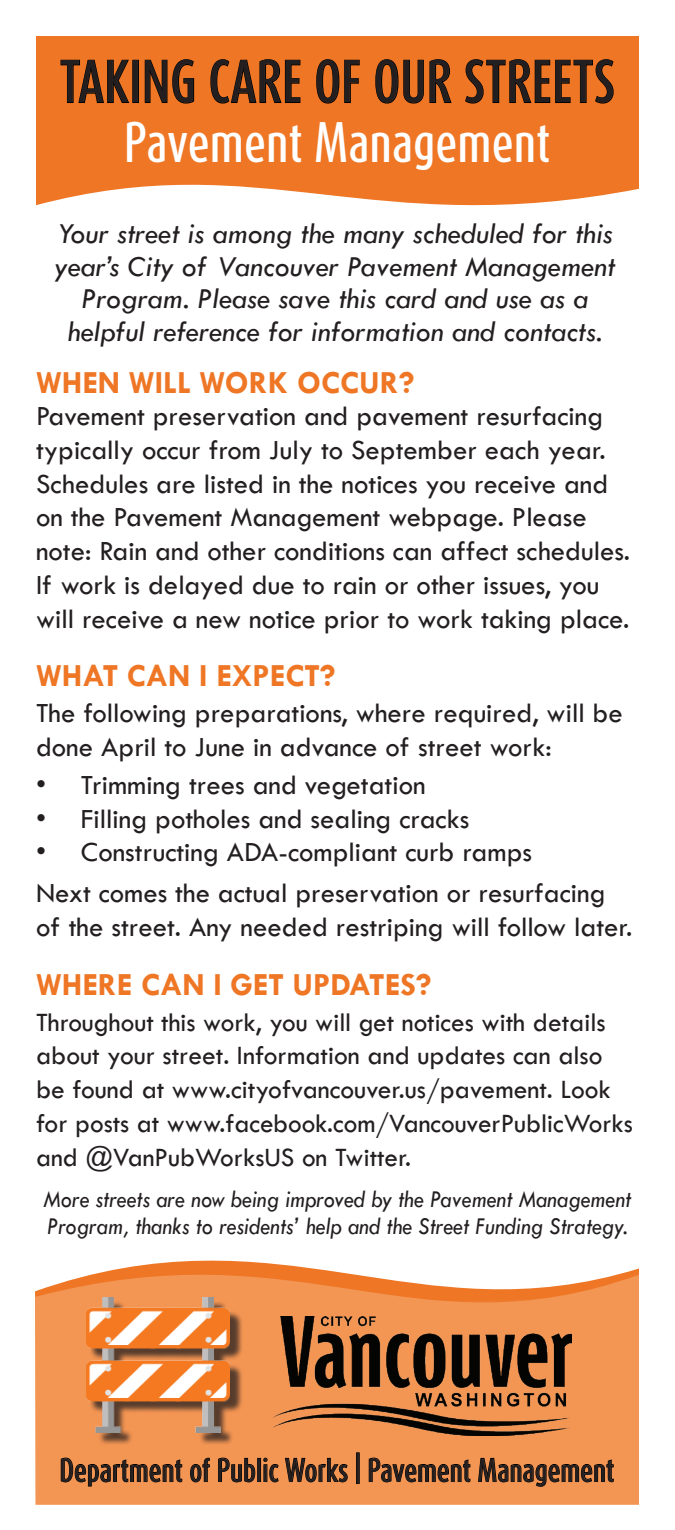
<style>
.page{position:relative;width:675px;height:1530px;background:#fff}
.page>*{position:absolute;margin:0;border:0;box-sizing:border-box;transform-origin:0 0}
.t1{font:500 50px "Dax Compact Pro";letter-spacing:.01em;color:#231f20}
.t2{font:500 47.5px "Dax Compact Pro";color:#fff}
.t3{font:700 32.5px "Tw Cen";color:#ee7625}
.t4{font:italic 30px/32.5px "Tw Cen";color:#231f20;text-align:center}
.t5{font:28.75px/33.8px "Tw Cen";color:#231f20}
.t6{font:27.5px/33.8px "Tw Cen";color:#231f20}
.t7{font:500 27.5px "Dax Compact Pro";color:#231f20}
.t8{font:italic 25px/27.5px "Tw Cen";color:#231f20;scale:.9 1}
</style>
<div class="page">
<svg style="left:36px;top:36px;width:603px;height:170px;background:#ef8136"></svg>
<svg style="left:35px;top:1260px;width:604px;height:245px;background:#f39e63"></svg>
<svg style="left:61px;top:1458px;width:121px;height:28px;background:#ba723f"></svg>
<svg style="left:190px;top:1458px;width:20px;height:24px"></svg>
<svg style="left:218px;top:1458px;width:37px;height:24px"></svg>
<div style="left:258px;top:1458px;width:3px;height:24px;border:1px solid #000"></div>
<svg style="left:264px;top:1458px;width:15px;height:24px"></svg>
<svg style="left:285px;top:1458px;width:63px;height:24px;background:#ac693a"></svg>
<div style="left:356px;top:1453px;width:3px;height:31px;border:1px solid #000"></div>
<svg style="left:369px;top:1458px;width:101px;height:24px;background:#b26d3c"></svg>
<svg style="left:478px;top:1455px;width:136px;height:32px;background:#bf7541"></svg>
<svg style="left:60px;top:43px;width:70px;height:61px;background:#ca641f"></svg>
<div style="left:132px;top:60px;width:7px;height:43px;border:1px solid #000"></div>
<svg style="left:144px;top:59px;width:51px;height:45px;background:#b85b1c"></svg>
<svg style="left:210px;top:43px;width:91px;height:61px;background:#ca641f"></svg>
<svg style="left:316px;top:59px;width:44px;height:45px;background:#be5e1d"></svg>
<svg style="left:375px;top:59px;width:77px;height:45px;background:#bc5d1d"></svg>
<svg style="left:464px;top:59px;width:150px;height:45px;background:#c15f1d"></svg>
<div style="left:90px;top:1301px;width:153px;height:144px;background:#231f20;opacity:.75"></div>
<img style="left:87px;top:1298px;width:143px;height:134px">
<img style="left:274px;top:1316px;width:298px;height:119px">
<h1 class="t1" style="left:60px;top:49px;width:557px">TAKING CARE OF OUR STREETS</h1>
<h2 class="t2" style="left:124px;top:111px;width:428px">Pavement Management</h2>
<p class="t4" style="left:55px;top:217px;width:562px">Your street is among the many scheduled for this year’s City of Vancouver Pavement Management Program. Please save this card and use as a helpful reference for information and contacts.</p>
<p class="t3" style="left:36px;top:363px;width:380px">WHEN WILL WORK OCCUR?</p>
<p class="t5" style="left:36px;top:399px;width:596px">Pavement preservation and pavement resurfacing typically occur from July to September each year.<br>Schedules are listed in the notices you receive and on the Pavement Management webpage. Please note: Rain and other conditions can affect schedules.<br>If work is delayed due to rain or other issues, you will receive a new notice prior to work taking place.</p>
<p class="t3" style="left:36px;top:656px;width:301px">WHAT CAN I EXPECT?</p>
<p class="t5" style="left:36px;top:696px;width:588px">The following preparations, where required, will be done April to June in advance of street work:</p>
<p class="t5" style="left:36px;top:768px;width:391px">• Trimming trees and vegetation</p>
<p class="t5" style="left:36px;top:802px;width:435px">• Filling potholes and sealing cracks</p>
<p class="t5" style="left:36px;top:832px;width:571px;line-height:41px">• Constructing ADA-compliant curb ramps<br>Next comes the actual preservation or resurfacing</p>
<p class="t5" style="left:36px;top:910px;width:598px">of the street. Any needed restriping will follow later.</p>
<p class="t3" style="left:36px;top:965px;width:397px">WHERE CAN I GET UPDATES?</p>
<p class="t6" style="left:36px;top:1005px;width:598px">Throughout this work, you will get notices with details about your street. Information and updates can also be found at www.cityofvancouver.us/pavement. Look for posts at www.facebook.com/VancouverPublicWorks and @VanPubWorksUS on Twitter.</p>
<p class="t8" style="left:44px;top:1185px;width:655px">More streets are now being improved by the Pavement Management<br>Program, thanks to residents’ help and the Street Funding Strategy.</p>
<p class="t7" style="left:60px;top:1452px;width:556px">Department of Public Works | Pavement Management</p>
</div>
